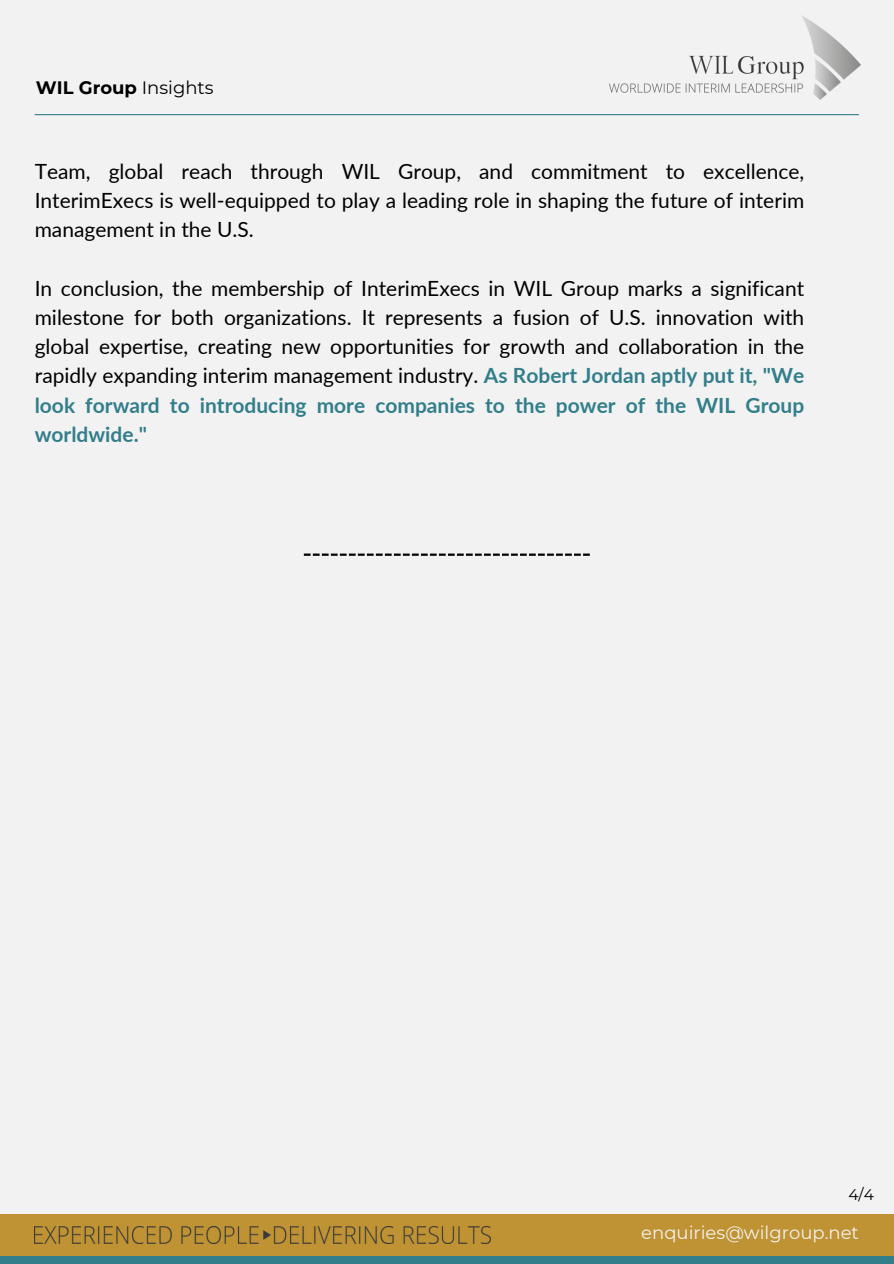
<style>
.page{position:relative;width:894px;height:1264px;background:#fff}
.page>*{position:absolute;margin:0;border:0;box-sizing:border-box;transform-origin:0 0}
.t1{font:21px/29.2px "Lato";color:#000;text-align:justify}
.t2{font:18px "Montserrat";color:#f2f2f2}
.t3{font:700 18px "Montserrat";color:#000}
.t4{font:15.45px "Montserrat";color:#000}
.s1{font-weight:400}
.s2{font-weight:700;color:#327e8b}
</style>
<div class="page">
<div style="left:0;top:0;width:893px;height:1263px;background:#f2f2f2"></div>
<div style="left:0;top:1251px;width:893px;height:12px;background:#327e8b"></div>
<div style="left:0;top:1213px;width:893px;height:42px;background:#bf9333"></div>
<img style="left:35px;top:1226px;width:455px;height:17px">
<img style="left:609px;top:16px;width:251px;height:84px">
<hr style="left:35px;top:114px;width:823px;height:1px;background:#327e8b">
<svg style="left:304px;top:553px;width:285px;height:3px"></svg>
<h1 class="t3" style="left:36px;top:76px;width:179px">WIL Group <span class="s1">Insights</span></h1>
<h2 class="t1" style="left:35px;top:156px;width:770px">Team, global reach through WIL Group, and commitment to excellence, InterimExecs is well-equipped to play a leading role in shaping the future of interim management in the U.S.</h2>
<p class="t1" style="left:35px;top:273px;width:770px">In conclusion, the membership of InterimExecs in WIL Group marks a significant milestone for both organizations. It represents a fusion of U.S. innovation with global expertise, creating new opportunities for growth and collaboration in the rapidly expanding interim management industry. <span class="s2">As Robert Jordan aptly put it, "We look forward to introducing more companies to the power of the WIL Group worldwide."</span></p>
<p class="t4" style="left:848px;top:1185px;width:27px">4/4</p>
<h1 class="t2" style="left:641px;top:1221px;width:219px">enquiries@wilgroup.net</h1>
</div>
